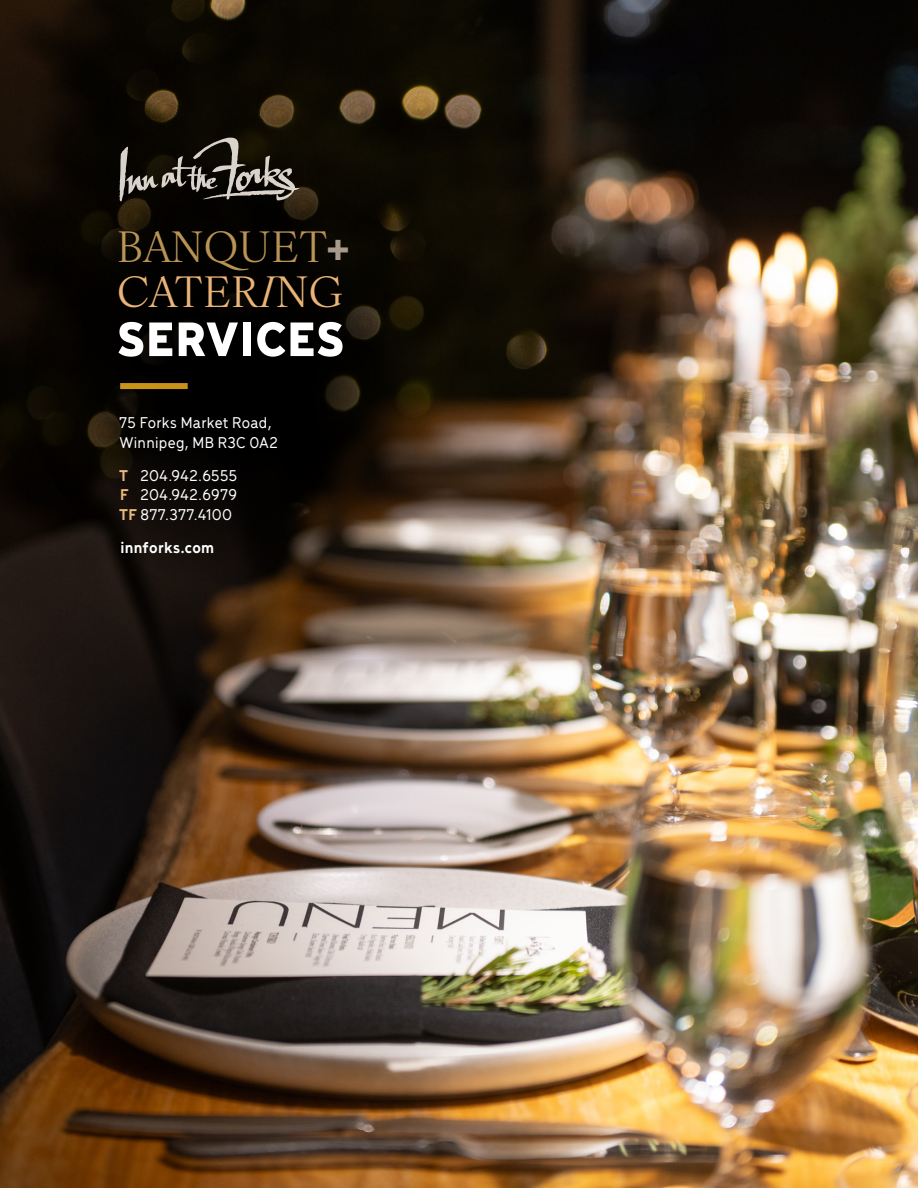
<style>
.page{position:relative;width:918px;height:1188px;background:#fff}
.page>*{position:absolute;margin:0;border:0;box-sizing:border-box;transform-origin:0 0}
.t1{font:900 51px "Menca";letter-spacing:.02em;color:#fff}
.t2{font:42px/45px "Ivy Ora Text";letter-spacing:.005em;color:#b79256}
.t3{font:500 16.5px/19.5px "Menca";letter-spacing:.015em;color:#fff}
.t4{font:700 16.5px "Menca";letter-spacing:.015em;color:#fff}
.s1{font-family:"Menca";font-weight:700;color:#a5978a}
.s2{color:#e9b378}
.s3{font-style:italic;color:#e9b378}
.s4{font-weight:700;color:#e9b378}
</style>
<div class="page">
<img style="left:0;top:0;width:918px;height:1188px">
<img style="left:10px;top:153px;width:447px;height:443px">
<div style="left:120px;top:383px;width:68px;height:6px;background:#c89118"></div>
<svg style="left:119px;top:138px;width:181px;height:63px;background:#3a362f"></svg>
<h2 class="t2" style="left:117px;top:222px;width:235px">BANQUET<span class="s1">+<br></span><span class="s2">CATER</span><span class="s3">I</span><span class="s2">NG</span></h2>
<h1 class="t1" style="left:118px;top:303px;width:228px">SERVICES</h1>
<p class="t3" style="left:119px;top:412px;width:160px">75 Forks Market Road,<br>Winnipeg, MB R3C 0A2</p>
<p class="t3" style="left:119px;top:465px;width:120px;text-align:justify"><span class="s4">T</span> 204.942.6555<br><span class="s4">F</span> 204.942.6979<br><span class="s4">TF</span> 877.377.4100</p>
<p class="t4" style="left:120px;top:536px;width:95px">innforks.com</p>
</div>
